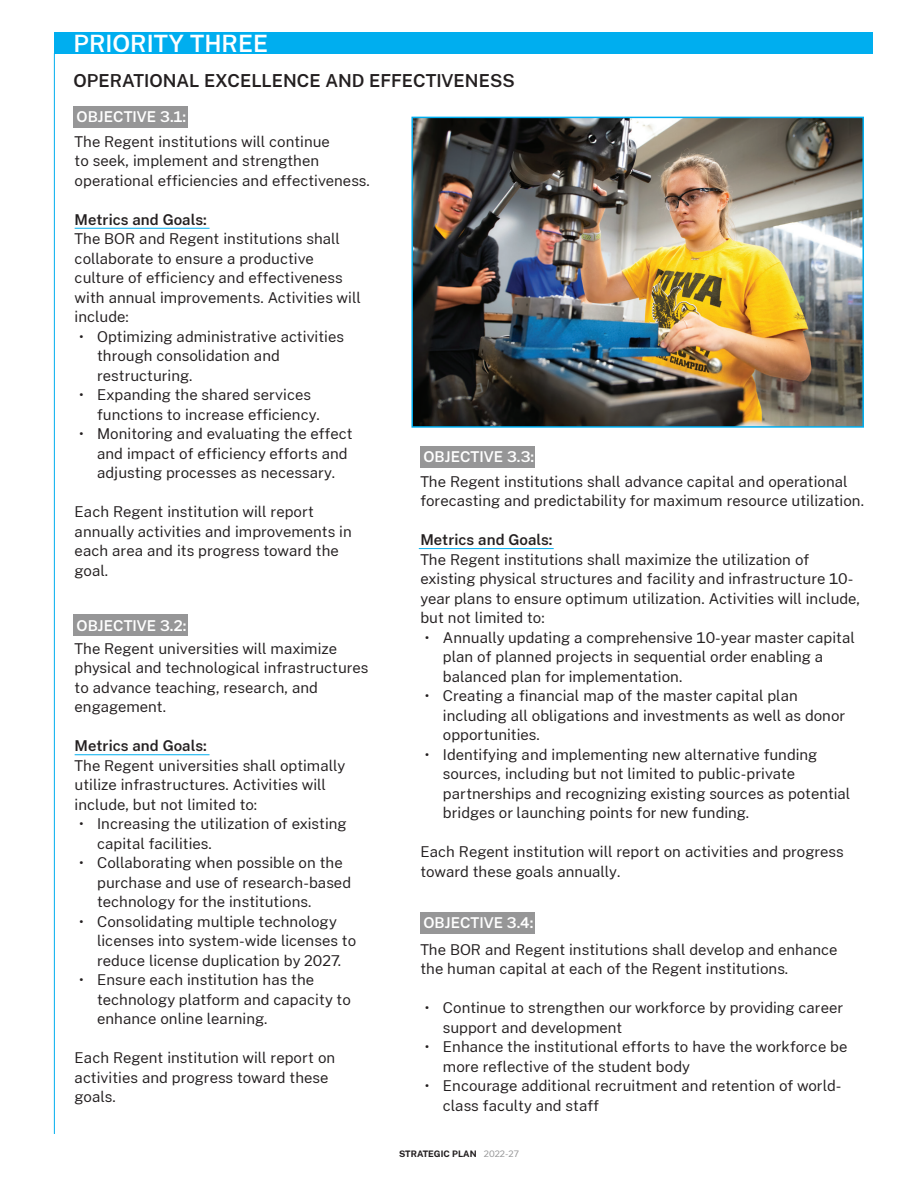
<style>
.page{position:relative;width:918px;height:1188px;background:#fff}
.page>*{position:absolute;margin:0;border:0;box-sizing:border-box;transform-origin:0 0}
.t1{font:600 24px "Cheyenne Sans";color:#fff}
.t2{font:600 18px "Cheyenne Sans";color:#231f20}
.t3{font:15px/19.5px "Cheyenne Sans";color:#231f20}
.t4{font:600 15px "Cheyenne Sans";color:#fff}
.t5{font:600 15px "Cheyenne Sans";color:#231f20}
.t6{font:700 9px "Cheyenne Sans";color:#231f20}
.s1{font-weight:400;color:#969697}
</style>
<div class="page">
<div style="left:54px;top:32px;width:819px;height:22px;background:#00aeef"></div>
<hr style="left:54px;top:53px;width:1px;height:1081px;background:#00aeef">
<div style="left:74px;top:106px;width:114px;height:21px;background:#969697"></div>
<div style="left:74px;top:615px;width:114px;height:21px;background:#969697"></div>
<div style="left:420px;top:446px;width:115px;height:21px;background:#969697"></div>
<div style="left:420px;top:912px;width:115px;height:22px;background:#969697"></div>
<img style="left:414px;top:120px;width:447px;height:305px">
<div style="left:411px;top:117px;width:453px;height:311px;border:2px solid #00aeef"></div>
<hr style="left:75px;top:228px;width:135px;height:1px;background:#00aeef">
<hr style="left:75px;top:754px;width:135px;height:1px;background:#00aeef">
<hr style="left:419px;top:548px;width:135px;height:1px;background:#00aeef">
<h1 class="t1" style="left:74px;top:28px;width:196px">PRIORITY THREE</h1>
<p class="t2" style="left:74px;top:69px;width:443px">OPERATIONAL EXCELLENCE AND EFFECTIVENESS</p>
<p class="t4" style="left:77px;top:107px;width:111px">OBJECTIVE 3.1:</p>
<p class="t3" style="left:75px;top:131px;width:297px">The Regent institutions will continue<br>to seek, implement and strengthen operational efficiencies and effectiveness.</p>
<p class="t5" style="left:75px;top:210px;width:134px">Metrics and Goals:</p>
<p class="t3" style="left:75px;top:229px;width:288px">The BOR and Regent institutions shall collaborate to ensure a productive culture of efficiency and effectiveness with annual improvements. Activities will include:</p>
<p class="t3" style="left:97px;top:326px;width:248px;text-indent:-18px">• Optimizing administrative activities through consolidation and restructuring.</p>
<p class="t3" style="left:97px;top:385px;width:224px;text-indent:-18px">• Expanding the shared services functions to increase efficiency.</p>
<p class="t3" style="left:97px;top:424px;width:257px;text-indent:-18px">• Monitoring and evaluating the effect and impact of efficiency efforts and adjusting processes as necessary.</p>
<p class="t3" style="left:75px;top:502px;width:279px">Each Regent institution will report annually activities and improvements in each area and its progress toward the goal.</p>
<p class="t4" style="left:77px;top:616px;width:111px">OBJECTIVE 3.2:</p>
<p class="t3" style="left:75px;top:638px;width:295px">The Regent universities will maximize physical and technological infrastructures to advance teaching, research, and engagement.</p>
<p class="t5" style="left:75px;top:736px;width:134px">Metrics and Goals:</p>
<p class="t3" style="left:75px;top:755px;width:272px">The Regent universities shall optimally utilize infrastructures. Activities will include, but not limited to:</p>
<p class="t3" style="left:97px;top:814px;width:251px;text-indent:-18px">• Increasing the utilization of existing capital facilities.</p>
<p class="t3" style="left:97px;top:853px;width:255px;text-indent:-18px">• Collaborating when possible on the purchase and use of research-based technology for the institutions.</p>
<p class="t3" style="left:97px;top:911px;width:261px;text-indent:-18px">• Consolidating multiple technology licenses into system-wide licenses to reduce license duplication by 2027.</p>
<p class="t3" style="left:97px;top:970px;width:255px;text-indent:-18px">• Ensure each institution has the technology platform and capacity to enhance online learning.</p>
<p class="t3" style="left:75px;top:1048px;width:262px">Each Regent institution will report on activities and progress toward these goals.</p>
<p class="t4" style="left:423px;top:447px;width:112px">OBJECTIVE 3.3:</p>
<p class="t3" style="left:420px;top:471px;width:445px">The Regent institutions shall advance capital and operational forecasting and predictability for maximum resource utilization.</p>
<p class="t5" style="left:420px;top:530px;width:134px">Metrics and Goals:</p>
<p class="t3" style="left:420px;top:549px;width:441px">The Regent institutions shall maximize the utilization of existing physical structures and facility and infrastructure 10- year plans to ensure optimum utilization. Activities will include, but not limited to:</p>
<p class="t3" style="left:443px;top:627px;width:413px;text-indent:-18px">• Annually updating a comprehensive 10-year master capital plan of planned projects in sequential order enabling a balanced plan for implementation.</p>
<p class="t3" style="left:443px;top:686px;width:404px;text-indent:-18px">• Creating a financial map of the master capital plan including all obligations and investments as well as donor opportunities.</p>
<p class="t3" style="left:443px;top:744px;width:409px;text-indent:-18px">• Identifying and implementing new alternative funding sources, including but not limited to public-private partnerships and recognizing existing sources as potential bridges or launching points for new funding.</p>
<p class="t3" style="left:420px;top:842px;width:425px">Each Regent institution will report on activities and progress toward these goals annually.</p>
<p class="t4" style="left:423px;top:913px;width:111px">OBJECTIVE 3.4:</p>
<p class="t3" style="left:420px;top:939px;width:419px">The BOR and Regent institutions shall develop and enhance the human capital at each of the Regent institutions.</p>
<p class="t3" style="left:443px;top:998px;width:402px;text-indent:-18px">• Continue to strengthen our workforce by providing career support and development</p>
<p class="t3" style="left:443px;top:1037px;width:406px;text-indent:-18px">• Enhance the institutional efforts to have the workforce be more reflective of the student body</p>
<p class="t3" style="left:443px;top:1076px;width:400px;text-indent:-18px">• Encourage additional recruitment and retention of world&shy;class faculty and staff</p>
<p class="t6" style="left:399px;top:1148px;width:121px">STRATEGIC PLAN <span class="s1">2022-27</span></p>
</div>
